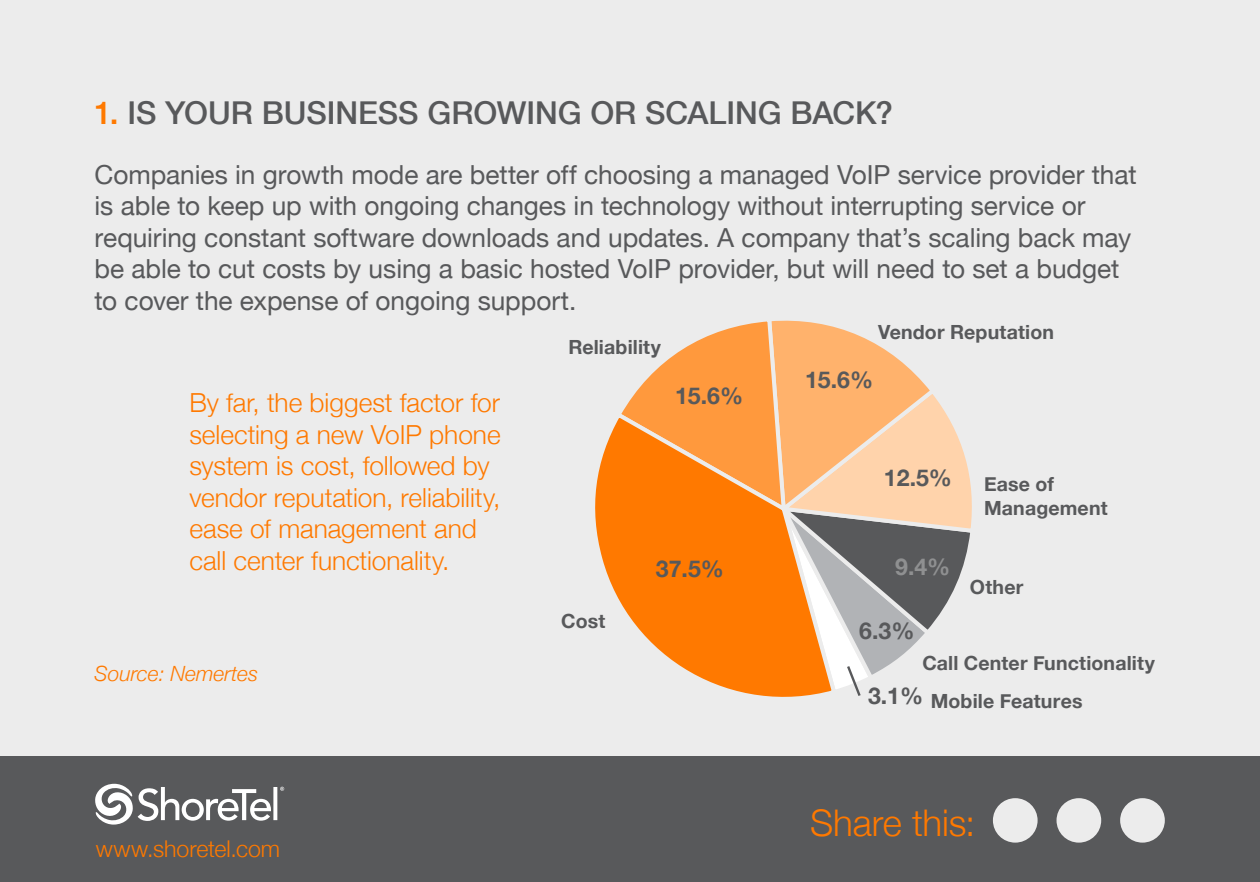
<style>
.page{position:relative;width:1260px;height:882px;background:#ececec}
.page>*{position:absolute;margin:0;border:0;box-sizing:border-box;transform-origin:0 0}
.t1{font:300 36.75px "Helvetica Neue";letter-spacing:-.005em;color:#ff7900}
.t2{font:500 31.5px "Helvetica Neue";letter-spacing:-.005em;color:#58595b}
.t3{font:26.25px/31.5px "Helvetica Neue";letter-spacing:-.005em;color:#58595b}
.t4{font:300 26.25px/31.5px "Helvetica Neue";color:#ff7900}
.t5{font:700 23.1px "Helvetica Neue";color:#58595b}
.t6{font:300 23.1px "Helvetica Neue";color:#ff7900}
.t7{font:700 23.1px "Helvetica Neue";color:#8f9091}
.t8{font:italic 300 21px "Helvetica Neue";color:#ff7900}
.t9{font:700 19.6px/23.4px "Helvetica Neue";letter-spacing:.01em;color:#58595b}
.s1{color:#ff7900}
</style>
<div class="page">
<div style="left:0;top:756px;width:1260px;height:126px;background:#58595b"></div>
<svg style="left:95px;top:784px;width:189px;height:41px"></svg>
<div style="left:1057px;top:798px;width:44px;height:45px;background:#ececec;border-radius:50%"></div>
<div style="left:993px;top:798px;width:45px;height:45px;background:#ececec;border-radius:50%"></div>
<div style="left:1120px;top:798px;width:45px;height:45px;background:#ececec;border-radius:50%"></div>
<svg style="left:595px;top:430px;width:18px;height:158px"></svg>
<svg style="left:613px;top:320px;width:359px;height:377px"></svg>
<p class="t2" style="left:94px;top:94px;width:800px"><span class="s1">1.</span> IS YOUR BUSINESS GROWING OR SCALING BACK?</p>
<p class="t3" style="left:94px;top:159px;width:1044px">Companies in growth mode are better off choosing a managed VoIP service provider that is able to keep up with ongoing changes in technology without interrupting service or requiring constant software downloads and updates. A company that’s scaling back may be able to cut costs by using a basic hosted VoIP provider, but will need to set a budget to cover the expense of ongoing support.</p>
<p class="t4" style="left:189px;top:387px;width:313px">By far, the biggest factor for selecting a new VoIP phone system is cost, followed by vendor reputation, reliability, ease of management and call center functionality.</p>
<p class="t8" style="left:94px;top:661px;width:165px">Source: Nemertes</p>
<p class="t9" style="left:568px;top:335px;width:94px">Reliability</p>
<p class="t5" style="left:675px;top:382px;width:70px">15.6%</p>
<p class="t9" style="left:561px;top:608px;width:46px">Cost</p>
<p class="t5" style="left:656px;top:555px;width:70px">37.5%</p>
<p class="t6" style="left:96px;top:834px;width:186px">www.shoretel.com</p>
<p class="t9" style="left:878px;top:320px;width:178px">Vendor Reputation</p>
<p class="t5" style="left:805px;top:365px;width:70px">15.6%</p>
<p class="t5" style="left:884px;top:463px;width:70px">12.5%</p>
<p class="t7" style="left:895px;top:553px;width:57px">9.4%</p>
<p class="t5" style="left:859px;top:616px;width:57px">6.3%</p>
<p class="t9" style="left:984px;top:472px;width:125px">Ease of<br>Management</p>
<p class="t9" style="left:970px;top:575px;width:55px">Other</p>
<p class="t9" style="left:922px;top:651px;width:234px">Call Center Functionality</p>
<p class="t5" style="left:868px;top:682px;width:57px">3.1%</p>
<p class="t9" style="left:931px;top:689px;width:153px">Mobile Features</p>
<h1 class="t1" style="left:810px;top:801px;width:167px">Share this:</h1>
</div>
